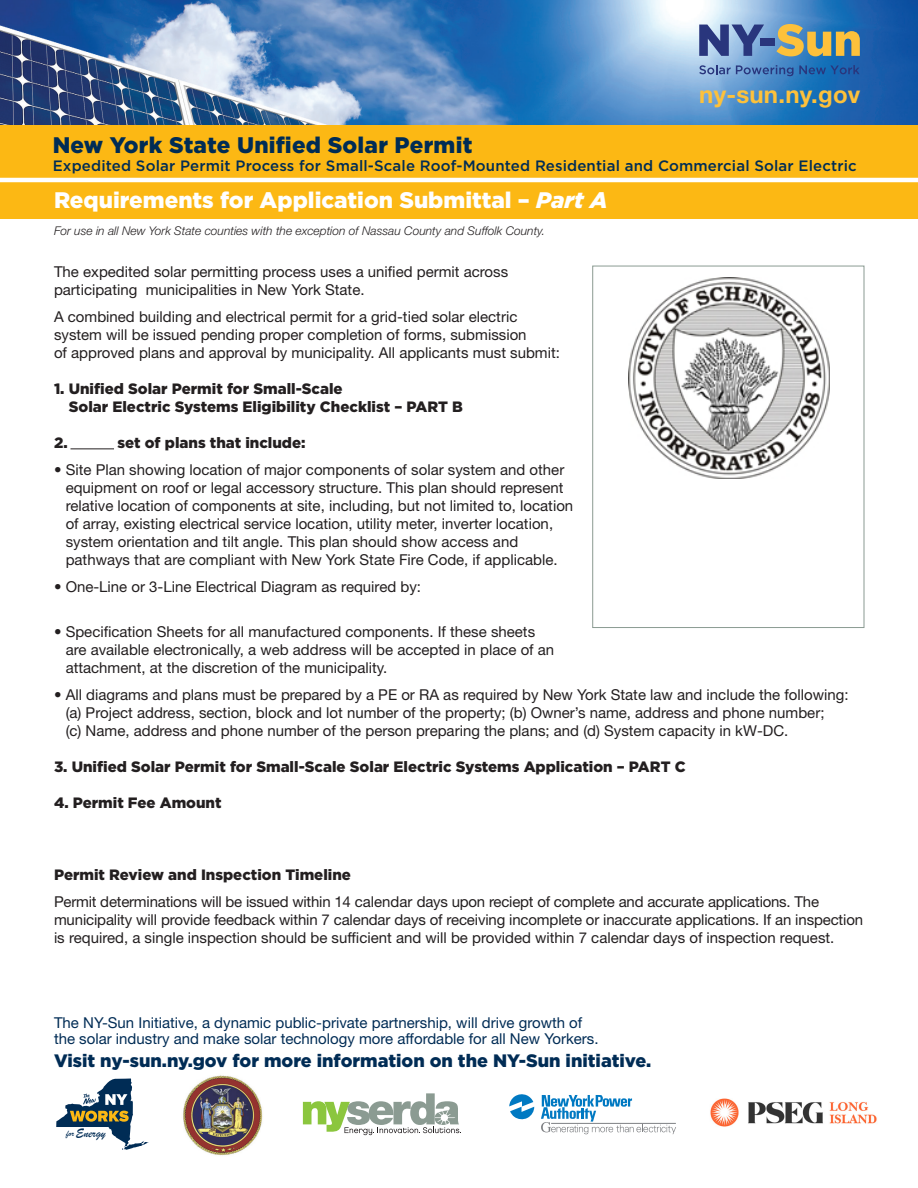
<style>
.page{position:relative;width:918px;height:1188px;background:#fff}
.page>*{position:absolute;margin:0;border:0;box-sizing:border-box;transform-origin:0 0}
.t1{font:700 24px "Helvetica Neue LT Std";letter-spacing:.01em;color:#fdc13b}
.t2{font:900 22.5px "Gotham";color:#fff}
.t3{font:900 22.5px "Gotham";letter-spacing:.01em;color:#002c55}
.t4{font:900 18px "Gotham";color:#002c55}
.t5{font:15px/18px "Helvetica Neue LT Std";color:#231f20}
.t6{font:900 15px/18px "Gotham";color:#231f20}
.t7{font:15px/16.5px "Helvetica Neue LT Std";color:#002c55}
.t8{font:500 15px "Gotham";letter-spacing:.01em;color:#002c55}
.t9{font:12.75px "Brush Script";color:#002c55}
.t10{font:italic 300 12px "Helvetica Neue LT Std";color:#231f20}
.s1{font-style:italic}
.s2{font-family:"Gotham";font-weight:900}
.s3{font-size:9.15px}
</style>
<div class="page">
<div style="left:0;top:124px;width:918px;height:95px;background:#fcb814"></div>
<hr style="left:70px;top:448px;width:44px;height:1px;background:#231f20">
<div style="left:593px;top:266px;width:271px;height:362px;border:1px solid #8b9b92"></div>
<img style="left:0;top:0;width:918px;height:125px">
<svg style="left:699px;top:25px;width:65px;height:31px;background:#5d74ab"></svg>
<div style="left:760px;top:38px;width:15px;height:8px;background:#29367d"></div>
<svg style="left:776px;top:24px;width:84px;height:32px;background:#9ea077"></svg>
<svg style="left:699px;top:65px;width:161px;height:11px;background:#4375b3"></svg>
<svg style="left:509px;top:1094px;width:25px;height:26px"></svg>
<svg style="left:541px;top:1095px;width:135px;height:39px"></svg>
<img style="left:183px;top:1075px;width:80px;height:81px">
<svg style="left:56px;top:1078px;width:93px;height:72px"></svg>
<svg style="left:303px;top:1093px;width:158px;height:42px"></svg>
<hr style="left:0;top:178px;width:918px;height:4px;background:#fff">
<img style="left:710px;top:1098px;width:167px;height:29px">
<img style="left:628px;top:277px;width:202px;height:202px">
<h1 class="t1" style="left:699px;top:79px;width:163px">ny-sun.ny.gov</h1>
<p class="t3" style="left:53px;top:130px;width:421px">New York State Unified Solar Permit</p>
<p class="t8" style="left:53px;top:157px;width:806px">Expedited Solar Permit Process for Small-Scale Roof-Mounted Residential and Commercial Solar Electric</p>
<p class="t2" style="left:54px;top:185px;width:555px">Requirements for Application Submittal – <span class="s1">Part A</span></p>
<p class="t10" style="left:54px;top:224px;width:493px">For use in all New York State counties with the exception of Nassau County and Suffolk County.</p>
<p class="t5" style="left:54px;top:263px;width:456px">The expedited solar permitting process uses a unified permit across participating municipalities in New York State.</p>
<p class="t5" style="left:54px;top:308px;width:508px">A combined building and electrical permit for a grid‐tied solar electric system will be issued pending proper completion of forms, submission<br>of approved plans and approval by municipality. All applicants must submit:</p>
<p class="t6" style="left:69px;top:380px;width:396px;text-indent:-15px">1. Unified Solar Permit for Small-Scale<br>Solar Electric Systems Eligibility Checklist – PART B</p>
<p class="t6" style="left:54px;top:434px;width:15px">2.</p>
<p class="t6" style="left:117px;top:434px;width:190px">set of plans that include:</p>
<p class="t5" style="left:66px;top:461px;width:509px;text-indent:-12px">• Site Plan showing location of major components of solar system and other equipment on roof or legal accessory structure. This plan should represent relative location of components at site, including, but not limited to, location of array, existing electrical service location, utility meter, inverter location, system orientation and tilt angle. This plan should show access and pathways that are compliant with New York State Fire Code, if applicable.</p>
<p class="t5" style="left:54px;top:578px;width:369px">• One‐Line or 3‐Line Electrical Diagram as required by:</p>
<p class="t5" style="left:66px;top:623px;width:490px;text-indent:-12px">• Specification Sheets for all manufactured components. If these sheets are available electronically, a web address will be accepted in place of an attachment, at the discretion of the municipality.</p>
<p class="t5" style="left:66px;top:686px;width:784px;text-indent:-12px">• All diagrams and plans must be prepared by a PE or RA as required by New York State law and include the following: (a) Project address, section, block and lot number of the property; (b) Owner’s name, address and phone number;<br>(c) Name, address and phone number of the person preparing the plans; and (d) System capacity in kW‐DC.</p>
<p class="t6" style="left:54px;top:758px;width:633px">3. Unified Solar Permit for Small-Scale Solar Electric Systems Application – PART C</p>
<p class="t6" style="left:54px;top:794px;width:169px">4. Permit Fee Amount</p>
<p class="t5" style="left:54px;top:861px;width:767px;line-height:27px"><span class="s2">Permit Review and Inspection Timeline<br></span>Permit determinations will be issued within 14 calendar days upon reciept of complete and accurate applications. The</p>
<p class="t5" style="left:54px;top:911px;width:811px">municipality will provide feedback within 7 calendar days of receiving incomplete or inaccurate applications. If an inspection is required, a single inspection should be sufficient and will be provided within 7 calendar days of inspection request.</p>
<p class="t7" style="left:54px;top:1014px;width:546px">The NY-Sun Initiative, a dynamic public-private partnership, will drive growth of the solar industry and make solar technology more affordable for all New Yorkers.</p>
<p class="t4" style="left:54px;top:1048px;width:599px">Visit ny-sun.ny. gov for more information on the NY-Sun initiative.</p>
<p class="t9" style="left:66px;top:1125px;width:41px"><span class="s3">for</span> Energy</p>
</div>
